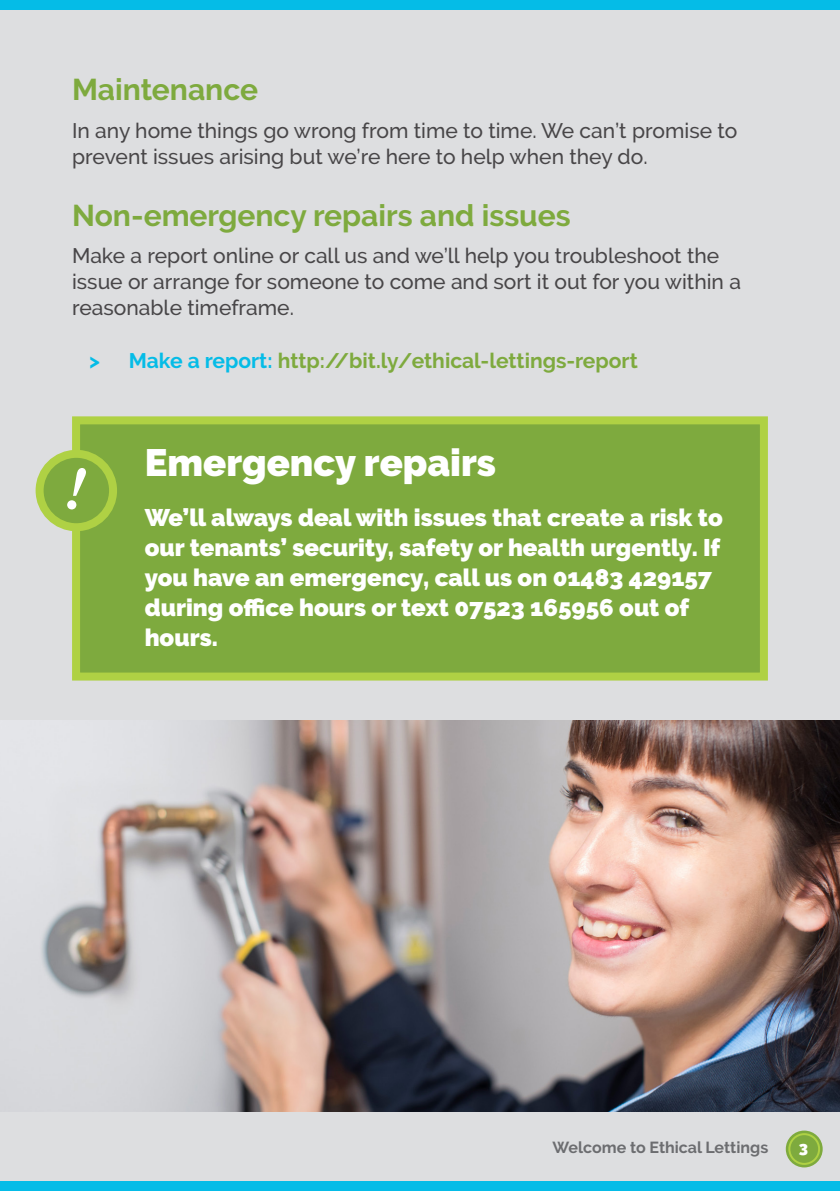
<style>
.page{position:relative;width:840px;height:1191px;background:#fff}
.page>*{position:absolute;margin:0;border:0;box-sizing:border-box;transform-origin:0 0}
.t1{font:italic 700 60px "Baskerville";color:#fff}
.Body_copy{font:900 38px "Raleway";color:#fff}
.Heading_three{font:700 30px "Raleway";color:#7eaa3e}
.Body_copy-2{font:900 24px/30px "Raleway";color:#fff}
.Body_copy-3{font:500 21px/26px "Raleway";color:#484648}
.t2{font:700 21px "Raleway";color:#7eaa3e}
.t3{font:700 16px "Raleway";color:#6c6d70}
.t4{font:900 16px "Raleway";color:#fff}
.s1{color:#05bce7}
</style>
<div class="page">
<div style="left:0;top:0;width:839px;height:1191px;background:#dddee0"></div>
<svg style="left:785px;top:1130px;width:37px;height:37px"></svg>
<div style="left:0;top:0;width:839px;height:10px;background:#05bce7"></div>
<div style="left:787px;top:1133px;width:32px;height:31px;border:2px solid #afd144;border-radius:50%"></div>
<div style="left:0;top:1181px;width:839px;height:10px;background:#05bce7"></div>
<div style="left:72px;top:416px;width:695px;height:264px;background:#7eaa3e;border:8px solid #afd144"></div>
<div style="left:40px;top:454px;width:73px;height:73px;background:#7eaa3e;border-radius:50%"></div>
<div style="left:36px;top:450px;width:81px;height:81px;border:8px solid #afd144;border-radius:50%"></div>
<img style="left:41px;top:720px;width:798px;height:391px">
<p class="Heading_three" style="left:72px;top:73px;width:187px">Maintenance</p>
<p class="Body_copy-3" style="left:72px;top:117px;width:666px">In any home things go wrong from time to time. We can’t promise to prevent issues arising but we’re here to help when they do.</p>
<p class="Heading_three" style="left:72px;top:198px;width:500px">Non-emergency repairs and issues</p>
<p class="Body_copy-3" style="left:72px;top:242px;width:670px">Make a report online or call us and we’ll help you troubleshoot the issue or arrange for someone to come and sort it out for you within a reasonable timeframe.</p>
<p class="t2" style="left:89px;top:348px;width:550px"><span class="s1">&gt; Make a report:</span> http://bit.ly/ethical-lettings-report</p>
<p class="t1" style="left:64px;top:447px;width:22px">!</p>
<p class="Body_copy" style="left:145px;top:441px;width:352px">Emergency repairs</p>
<p class="Body_copy-2" style="left:145px;top:502px;width:579px">We’ll always deal with issues that create a risk to our tenants’ security, safety or health urgently. If you have an emergency, call us on 01483 429157 during office hours or text 07523 165956 out of hours.</p>
<p class="t3" style="left:552px;top:1138px;width:217px">Welcome to Ethical Lettings</p>
<p class="t4" style="left:798px;top:1138px;width:11px">3</p>
</div>
